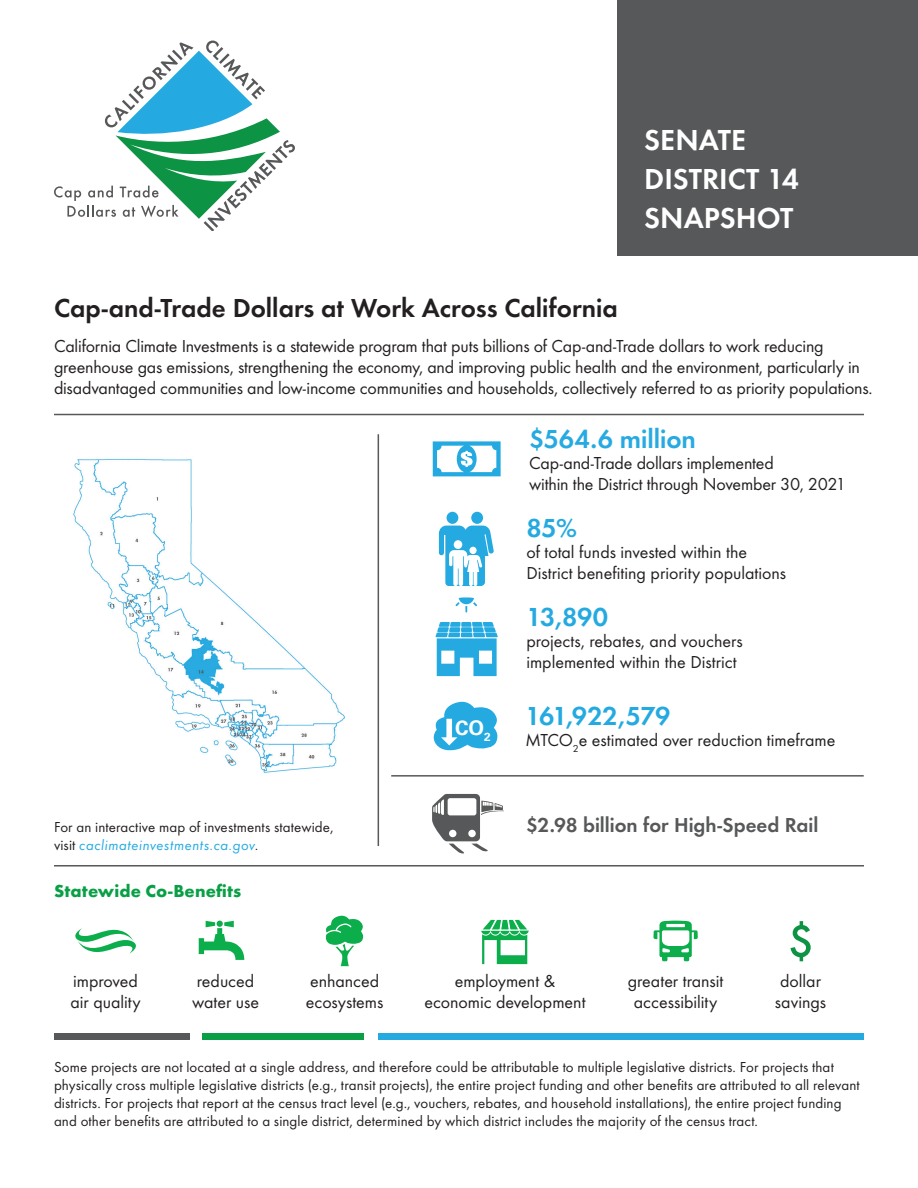
<style>
.page{position:relative;width:918px;height:1188px;background:#fff}
.page>*{position:absolute;margin:0;border:0;box-sizing:border-box;transform-origin:0 0}
.t1{font:600 30px/39px "Futura EF";color:#fff}
.t2{font:600 27px "Futura EF";color:#231f20}
.NUMBERS{font:600 27px "Futura EF";letter-spacing:-.015em;color:#24aae1}
.NUMBERS-2{font:600 27px "Futura EF";color:#27aae1}
.HSR_NUMBERS{font:600 21px "Futura EF";color:#57585a}
.Body_Copy{font:18px/21px "Futura EF";letter-spacing:-.01em;color:#231f20}
.t3{font:700 18px "Futura EF";letter-spacing:.005em;color:#0a9f46}
.Footnote{font:15px/18px "Futura EF";letter-spacing:.005em;color:#231f20}
.s1{font-style:italic;color:#24aae1}
.s2{font-style:italic}
</style>
<div class="page">
<img style="left:73px;top:458px;width:272px;height:315px">
<div style="left:378px;top:1034px;width:486px;height:6px;background:#24aae1"></div>
<div style="left:202px;top:1034px;width:162px;height:6px;background:#0a9f46"></div>
<div style="left:54px;top:1034px;width:135px;height:6px;background:#57585a"></div>
<svg style="left:54px;top:40px;width:241px;height:191px"></svg>
<hr style="left:55px;top:414px;width:808px;height:1px;background:#57585a">
<hr style="left:55px;top:865px;width:808px;height:2px;background:#57585a">
<hr style="left:378px;top:435px;width:1px;height:410px;background:#57585a">
<svg style="left:199px;top:921px;width:46px;height:39px"></svg>
<svg style="left:75px;top:928px;width:61px;height:26px"></svg>
<svg style="left:325px;top:916px;width:39px;height:50px"></svg>
<svg style="left:481px;top:919px;width:48px;height:45px"></svg>
<svg style="left:653px;top:921px;width:45px;height:40px"></svg>
<svg style="left:790px;top:921px;width:21px;height:40px"></svg>
<div style="left:617px;top:0;width:301px;height:255px;background:#57585a"></div>
<svg style="left:433px;top:441px;width:68px;height:35px"></svg>
<svg style="left:439px;top:525px;width:55px;height:61px"></svg>
<div style="left:471px;top:512px;width:12px;height:12px;background:#24aae1;border-radius:50%"></div>
<div style="left:447px;top:512px;width:11px;height:12px;background:#24aae1;border-radius:50%"></div>
<svg style="left:435px;top:597px;width:63px;height:79px"></svg>
<svg style="left:433px;top:702px;width:65px;height:48px"></svg>
<svg style="left:432px;top:794px;width:72px;height:59px"></svg>
<hr style="left:392px;top:775px;width:471px;height:2px;background:#57585a">
<h1 class="t1" style="left:644px;top:121px;width:156px">SENATE<br>DISTRICT 14<br>SNAPSHOT</h1>
<p class="t2" style="left:54px;top:292px;width:565px">Cap-and-Trade Dollars at Work Across California</p>
<p class="Body_Copy" style="left:54px;top:335px;width:820px">California Climate Investments is a statewide program that puts billions of Cap-and-Trade dollars to work reducing greenhouse gas emissions, strengthening the economy, and improving public health and the environment, particularly in disadvantaged communities and low-income communities and households, collectively referred to as priority populations.</p>
<p class="Footnote" style="left:54px;top:818px;width:281px">For an interactive map of investments statewide, visit <span class="s1">caclimateinvestments.ca.gov</span><span class="s2">.</span></p>
<p class="t3" style="left:54px;top:880px;width:189px">Statewide Co-Benefits</p>
<p class="NUMBERS-2" style="left:529px;top:423px;width:168px">$564.6 million</p>
<p class="Body_Copy" style="left:529px;top:453px;width:318px">Cap-and-Trade dollars implemented<br>within the District through November 30, 2021</p>
<p class="NUMBERS" style="left:526px;top:512px;width:52px">85%</p>
<p class="Body_Copy" style="left:526px;top:542px;width:261px">of total funds invested within the<br>District benefiting priority populations</p>
<p class="NUMBERS" style="left:526px;top:601px;width:83px">13,890</p>
<p class="Body_Copy" style="left:526px;top:630px;width:218px">projects, rebates, and vouchers implemented within the District</p>
<p class="NUMBERS" style="left:526px;top:700px;width:146px">161,922,579</p>
<p class="Body_Copy" style="left:526px;top:730px;width:311px">MTCO<sub>2</sub>e estimated over reduction timeframe</p>
<p class="HSR_NUMBERS" style="left:526px;top:812px;width:294px">$2.98 billion for High-Speed Rail</p>
<p class="Body_Copy" style="left:71px;top:971px;width:72px">improved air quality</p>
<p class="Body_Copy" style="left:306px;top:971px;width:79px">enhanced ecosystems</p>
<p class="Body_Copy" style="left:424px;top:971px;width:163px;text-align:center">employment &amp; economic development</p>
<p class="Body_Copy" style="left:628px;top:971px;width:97px;text-align:center">greater transit accessibility</p>
<p class="Body_Copy" style="left:775px;top:971px;width:53px">dollar savings</p>
<p class="Body_Copy" style="left:192px;top:971px;width:69px">reduced water use</p>
<p class="Footnote" style="left:54px;top:1058px;width:807px">Some projects are not located at a single address, and therefore could be attributable to multiple legislative districts. For projects that physically cross multiple legislative districts (e.g., transit projects), the entire project funding and other benefits are attributed to all relevant districts. For projects that report at the census tract level (e.g., vouchers, rebates, and household installations), the entire project funding and other benefits are attributed to a single district, determined by which district includes the majority of the census tract.</p>
</div>
